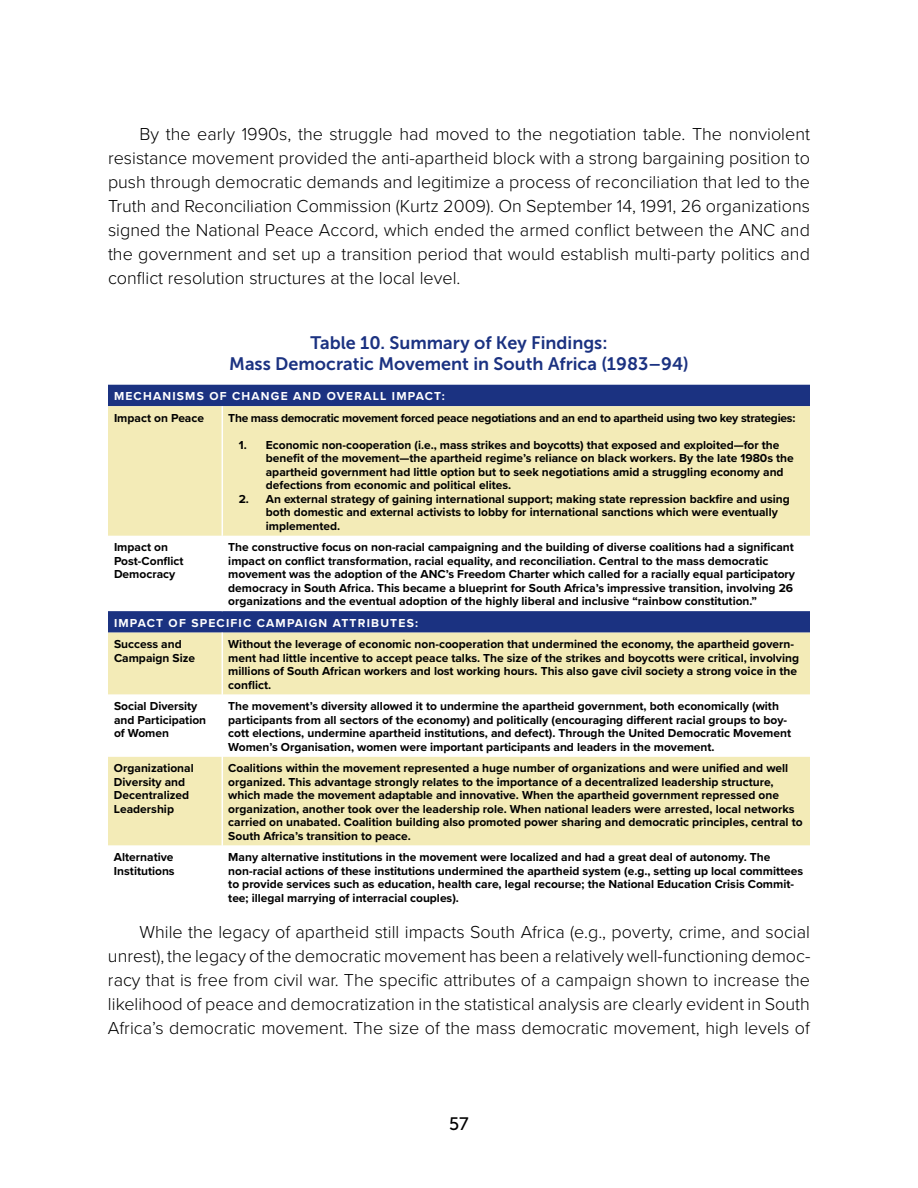
<style>
.page{position:relative;width:918px;height:1188px;background:#fff}
.page>*{position:absolute;margin:0;border:0;box-sizing:border-box;transform-origin:0 0}
.t1{font:300 18px/24px "Proxima Nova";color:#000;text-align:justify}
.t2{font:18px/21px "Museo Sans 700";color:#1b3281;text-align:center}
.t3{font:18px "Museo Sans 500";color:#000}
.t4{font:700 12px/13.5px "Proxima Nova";color:#000}
.t5{font:700 12px "Proxima Nova";letter-spacing:-.02em;color:#000}
.t6{font:700 12px "Proxima Nova";letter-spacing:.1em;color:#fff}
</style>
<div class="page">
<div style="left:108px;top:385px;width:702px;height:21px;background:#1b3281"></div>
<svg style="left:108px;top:406px;width:702px;height:289px;fill:#f3ebb7"></svg>
<div style="left:108px;top:756px;width:702px;height:90px;background:#f3ebb7"></div>
<hr style="left:222px;top:406px;width:1px;height:130px;background:#fff">
<hr style="left:222px;top:536px;width:1px;height:75px;background:#fff">
<hr style="left:222px;top:633px;width:1px;height:62px;background:#fff">
<hr style="left:222px;top:695px;width:1px;height:62px;background:#fff">
<hr style="left:222px;top:757px;width:1px;height:89px;background:#fff">
<p class="t1" style="left:108px;top:121px;width:704px;text-indent:32px">By the early 1990s, the struggle had moved to the negotiation table. The nonviolent resistance movement provided the anti-apartheid block with a strong bargaining position to push through democratic demands and legitimize a process of reconciliation that led to the Truth and Reconciliation Commission (Kurtz 2009). On September 14, 1991, 26 organizations signed the National Peace Accord, which ended the armed conflict between the ANC and the government and set up a transition period that would establish multi-party politics and conflict resolution structures at the local level.</p>
<h1 class="t2" style="left:229px;top:332px;width:461px">Table 10. Summary of Key Findings:<br>Mass Democratic Movement in South Africa (1983–94)</h1>
<p class="t6" style="left:114px;top:387px;width:332px">MECHANISMS OF CHANGE AND OVERALL IMPACT:</p>
<p class="t4" style="left:114px;top:411px;width:92px">Impact on Peace</p>
<p class="t5" style="left:228px;top:409px;width:569px">The mass democratic movement forced peace negotiations and an end to apartheid using two key strategies:</p>
<p class="t4" style="left:266px;top:438px;width:530px;text-indent:-27px">1. Economic non-cooperation (i.e., mass strikes and boycotts) that exposed and exploited—for the benefit of the movement—the apartheid regime’s reliance on black workers. By the late 1980s the apartheid government had little option but to seek negotiations amid a struggling economy and defections from economic and political elites.</p>
<p class="t4" style="left:266px;top:492px;width:526px;text-indent:-27px">2. An external strategy of gaining international support; making state repression backfire and using both domestic and external activists to lobby for international sanctions which were eventually implemented.</p>
<p class="t4" style="left:114px;top:540px;width:71px">Impact on<br>Post-Conflict<br>Democracy</p>
<p class="t4" style="left:228px;top:540px;width:568px">The constructive focus on non-racial campaigning and the building of diverse coalitions had a significant impact on conflict transformation, racial equality, and reconciliation. Central to the mass democratic movement was the adoption of the ANC’s Freedom Charter which called for a racially equal participatory democracy in South Africa. This became a blueprint for South Africa’s impressive transition, involving 26 organizations and the eventual adoption of the highly liberal and inclusive “rainbow constitution.”</p>
<p class="t6" style="left:114px;top:614px;width:306px">IMPACT OF SPECIFIC CAMPAIGN ATTRIBUTES:</p>
<p class="t4" style="left:114px;top:637px;width:83px">Success and<br>Campaign Size</p>
<p class="t4" style="left:228px;top:637px;width:572px">Without the leverage of economic non-cooperation that undermined the economy, the apartheid govern&shy;ment had little incentive to accept peace talks. The size of the strikes and boycotts were critical, involving millions of South African workers and lost working hours. This also gave civil society a strong voice in the conflict.</p>
<p class="t4" style="left:114px;top:699px;width:94px">Social Diversity and Participation of Women</p>
<p class="t4" style="left:228px;top:699px;width:564px">The movement’s diversity allowed it to undermine the apartheid government, both economically (with participants from all sectors of the economy) and politically (encouraging different racial groups to boy&shy;cott elections, undermine apartheid institutions, and defect). Through the United Democratic Movement Women’s Organisation, women were important participants and leaders in the movement.</p>
<p class="t4" style="left:114px;top:761px;width:81px">Organizational<br>Diversity and<br>Decentralized<br>Leadership</p>
<p class="t4" style="left:228px;top:761px;width:576px">Coalitions within the movement represented a huge number of organizations and were unified and well organized. This advantage strongly relates to the importance of a decentralized leadership structure, which made the movement adaptable and innovative. When the apartheid government repressed one organization, another took over the leadership role. When national leaders were arrested, local networks carried on unabated. Coalition building also promoted power sharing and democratic principles, central to South Africa’s transition to peace.</p>
<p class="t4" style="left:114px;top:850px;width:62px">Alternative<br>Institutions</p>
<p class="t4" style="left:228px;top:850px;width:576px">Many alternative institutions in the movement were localized and had a great deal of autonomy. The non-racial actions of these institutions undermined the apartheid system (e.g., setting up local committees to provide services such as education, health care, legal recourse; the National Education Crisis Commit&shy;tee; illegal marrying of interracial couples).</p>
<p class="t1" style="left:108px;top:919px;width:704px;text-indent:32px">While the legacy of apartheid still impacts South Africa (e.g., poverty, crime, and social unrest), the legacy of the democratic movement has been a relatively well-functioning democ&shy;racy that is free from civil war. The specific attributes of a campaign shown to increase the likelihood of peace and democratization in the statistical analysis are clearly evident in South Africa’s democratic movement. The size of the mass democratic movement, high levels of</p>
<h1 class="t3" style="left:449px;top:1113px;width:21px">57</h1>
</div>
